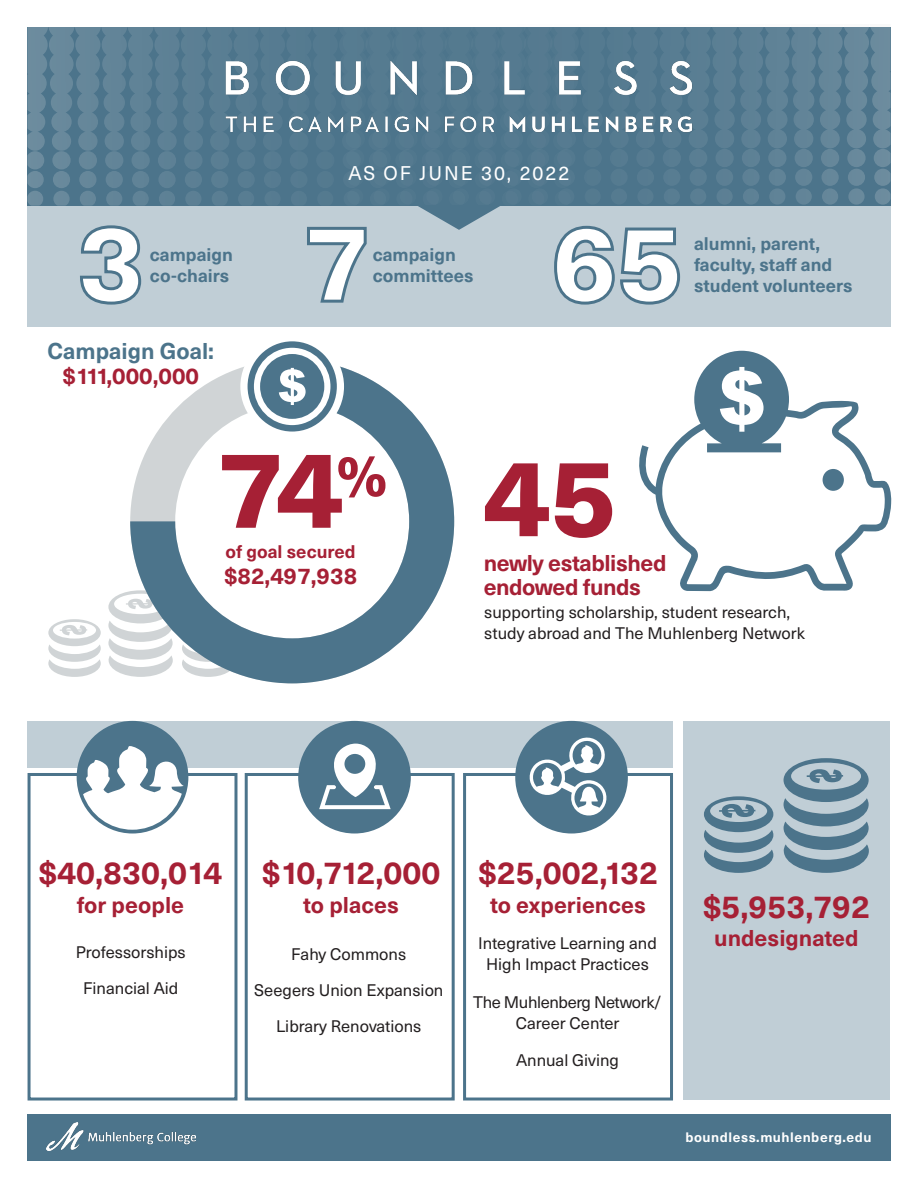
<style>
.page{position:relative;width:918px;height:1188px;background:#fff}
.page>*{position:absolute;margin:0;border:0;box-sizing:border-box;transform-origin:0 0}
.t1{font:800 108px "Neue Haas Unica Pro";color:#a62035}
.t2{font:700 31.5px "Neue Haas Unica Pro";color:#a62035}
.t3{font:700 22.5px "Neue Haas Unica Pro";color:#a62035}
.t4{font:700 22.5px/24px "Neue Haas Unica Pro";letter-spacing:-.02em;color:#a62035}
.t5{font:700 22.5px/25.5px "Neue Haas Unica Pro";color:#4c748b;text-align:center}
.t6{font:19.5px "Neue Haas Unica Pro";letter-spacing:.1em;color:#fff}
.t7{font:700 18px/21px "Neue Haas Unica Pro";color:#4c748b}
.t8{font:700 18px "Neue Haas Unica Pro";color:#a62035}
.t9{font:16.5px/21px "Neue Haas Unica Pro";color:#231f20}
.t10{font:16.5px/21px "Neue Haas Unica Pro";letter-spacing:-.025em;color:#231f20;text-align:center}
.t11{font:700 13.5px "Neue Haas Unica Pro";letter-spacing:.04em;color:#fff}
.s1{color:#a62035}
</style>
<div class="page">
<svg style="left:48px;top:619px;width:53px;height:58px"></svg>
<svg style="left:108px;top:591px;width:22px;height:85px"></svg>
<div style="left:28px;top:721px;width:645px;height:46px;background:#c0ced6"></div>
<svg style="left:579px;top:27px;width:312px;height:178px;background:#587c92"></svg>
<svg style="left:27px;top:27px;width:552px;height:178px;background:#567b90"></svg>
<div style="left:27px;top:205px;width:864px;height:121px;background:#c0ced6"></div>
<div style="left:27px;top:1115px;width:864px;height:46px;background:#4c748b"></div>
<svg style="left:80px;top:225px;width:62px;height:80px"></svg>
<svg style="left:307px;top:226px;width:60px;height:77px"></svg>
<svg style="left:416px;top:205px;width:86px;height:25px"></svg>
<img style="left:217px;top:53px;width:484px;height:87px">
<svg style="left:130px;top:366px;width:324px;height:317px"></svg>
<div style="left:240px;top:335px;width:104px;height:103px;background:#fff;border-radius:50%"></div>
<svg style="left:248px;top:341px;width:89px;height:91px"></svg>
<svg style="left:639px;top:351px;width:252px;height:240px"></svg>
<div style="left:28px;top:773px;width:209px;height:328px;border:3px solid #4c748b"></div>
<div style="left:245px;top:773px;width:210px;height:328px;border:3px solid #4c748b"></div>
<div style="left:463px;top:773px;width:210px;height:328px;border:3px solid #4c748b"></div>
<div style="left:80px;top:725px;width:104px;height:105px;background:#4c748b;border-radius:50%"></div>
<div style="left:77px;top:721px;width:111px;height:113px;border:8px solid #4c748b;border-radius:50%"></div>
<svg style="left:83px;top:746px;width:101px;height:84px"></svg>
<div style="left:302px;top:725px;width:105px;height:105px;background:#4c748b;border-radius:50%"></div>
<div style="left:298px;top:721px;width:113px;height:113px;border:8px solid #4c748b;border-radius:50%"></div>
<svg style="left:319px;top:744px;width:72px;height:65px"></svg>
<div style="left:519px;top:725px;width:105px;height:105px;background:#4c748b;border-radius:50%"></div>
<div style="left:515px;top:721px;width:113px;height:113px;border:8px solid #4c748b;border-radius:50%"></div>
<svg style="left:528px;top:735px;width:80px;height:82px"></svg>
<img style="left:46px;top:1122px;width:149px;height:28px">
<svg style="left:554px;top:225px;width:127px;height:80px"></svg>
<div style="left:683px;top:721px;width:207px;height:378px;background:#c0ced6"></div>
<svg style="left:704px;top:796px;width:69px;height:77px"></svg>
<svg style="left:784px;top:758px;width:85px;height:115px"></svg>
<p class="t6" style="left:349px;top:162px;width:222px">AS OF JUNE 30, 2022</p>
<p class="t7" style="left:150px;top:244px;width:85px">campaign co-chairs</p>
<p class="t7" style="left:373px;top:244px;width:103px">campaign committees</p>
<p class="t7" style="left:694px;top:233px;width:160px">alumni, parent, faculty, staff and student volunteers</p>
<p class="t5" style="left:47px;top:338px;width:168px">Campaign Goal: <span class="s1">$111,000,000</span></p>
<p class="t1" style="left:217px;top:422px;width:172px">74<sup>%</sup></p>
<p class="t8" style="left:226px;top:541px;width:132px">of goal secured</p>
<p class="t3" style="left:224px;top:562px;width:135px">$82,497,938</p>
<p class="t1" style="left:484px;top:430px;width:135px">45</p>
<p class="t4" style="left:484px;top:552px;width:184px">newly established endowed funds</p>
<p class="t9" style="left:484px;top:602px;width:322px">supporting scholarship, student research, study abroad and The Muhlenberg Network</p>
<p class="t2" style="left:39px;top:854px;width:185px">$40,830,014</p>
<p class="t3" style="left:77px;top:891px;width:109px">for people</p>
<p class="t9" style="left:76px;top:942px;width:111px">Professorships</p>
<p class="t9" style="left:83px;top:978px;width:97px">Financial Aid</p>
<p class="t2" style="left:262px;top:854px;width:180px">$10,712,000</p>
<p class="t3" style="left:303px;top:891px;width:97px">to places</p>
<p class="t9" style="left:291px;top:943px;width:117px">Fahy Commons</p>
<p class="t9" style="left:254px;top:979px;width:191px">Seegers Union Expansion</p>
<p class="t9" style="left:276px;top:1015px;width:147px">Library Renovations</p>
<p class="t2" style="left:478px;top:854px;width:182px">$25,002,132</p>
<p class="t3" style="left:490px;top:891px;width:157px">to experiences</p>
<p class="t9" style="left:478px;top:933px;width:180px;text-align:center">Integrative Learning and<br>High Impact Practices</p>
<p class="t10" style="left:473px;top:992px;width:190px">The Muhlenberg Network/<br>Career Center</p>
<p class="t9" style="left:516px;top:1050px;width:104px">Annual Giving</p>
<p class="t2" style="left:703px;top:888px;width:169px">$5,953,792</p>
<p class="t3" style="left:714px;top:925px;width:146px">undesignated</p>
<p class="t11" style="left:685px;top:1129px;width:188px">boundless.muhlenberg.edu</p>
</div>
